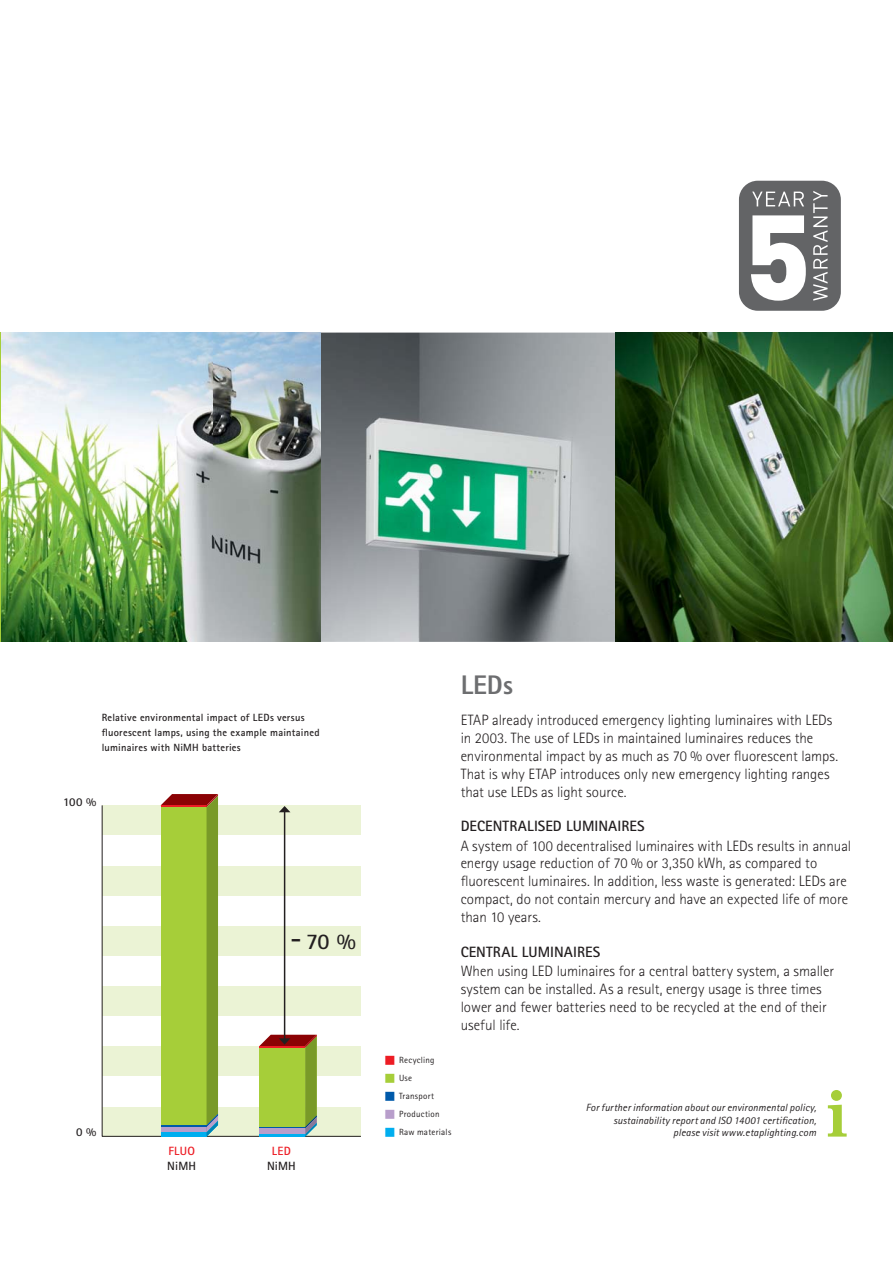
<style>
.page{position:relative;width:893px;height:1263px;background:#fff}
.page>*{position:absolute;margin:0;border:0;box-sizing:border-box;transform-origin:0 0}
.t1{font:800 26.85px "Rotis Sans Serif Pro";color:#6d6e70}
.t2{font:700 22.5px "Rotis Sans Serif Pro";color:#231f20}
.t3{font:300 15px/18px "Rotis Sans Serif Pro";color:#231f20}
.t4{font:700 15px "Rotis Sans Serif Pro";letter-spacing:.01em;color:#231f20}
.t5{font:700 12px "Rotis Sans Serif Pro";letter-spacing:.01em;color:#231f20}
.t6{font:700 12px "Rotis Sans Serif Pro";letter-spacing:.025em;color:#ed1c24}
.t7{font:italic 10.5px/12.6px "Rotis Sans Serif Pro";letter-spacing:.01em;color:#231f20;text-align:right}
.t8{font:700 10.5px/15px "Rotis Sans Serif Pro";letter-spacing:.025em;color:#231f20}
.t9{font:9px/18px "Rotis Sans Serif Pro";letter-spacing:.03em;color:#231f20}
</style>
<div class="page">
<hr style="left:0;top:333px;width:1px;height:309px;background:#a6ce39">
<img style="left:320px;top:333px;width:573px;height:309px">
<img style="left:1px;top:333px;width:319px;height:309px">
<svg style="left:102px;top:805px;width:259px;height:332px"></svg>
<svg style="left:161px;top:794px;width:57px;height:343px;background:#9abc3a"></svg>
<div style="left:739px;top:181px;width:102px;height:130px;background:#636466;border-radius:19px"></div>
<svg style="left:752px;top:192px;width:52px;height:14px"></svg>
<svg style="left:813px;top:191px;width:14px;height:110px"></svg>
<svg style="left:751px;top:215px;width:55px;height:86px"></svg>
<svg style="left:828px;top:1090px;width:18px;height:47px"></svg>
<hr style="left:284px;top:812px;width:1px;height:227px;background:#231f20">
<svg style="left:259px;top:1035px;width:58px;height:102px;background:#98ac43"></svg>
<svg style="left:279px;top:806px;width:11px;height:6px"></svg>
<p class="t8" style="left:102px;top:711px;width:219px">Relative environmental impact of LEDs versus fluorescent lamps, using the example maintained luminaires with NiMH batteries</p>
<p class="t5" style="left:63px;top:798px;width:35px">100 %</p>
<p class="t5" style="left:76px;top:1127px;width:22px">0 %</p>
<p class="t6" style="left:168px;top:1147px;width:28px">FLUO</p>
<p class="t5" style="left:167px;top:1162px;width:30px">NiMH</p>
<h2 class="t2" style="left:291px;top:932px;width:67px">- 70 %</h2>
<p class="t6" style="left:272px;top:1147px;width:20px">LED</p>
<p class="t5" style="left:267px;top:1162px;width:30px">NiMH</p>
<h1 class="t1" style="left:461px;top:676px;width:54px">LEDs</h1>
<p class="t3" style="left:461px;top:712px;width:379px">ETAP already introduced emergency lighting luminaires with LEDs in 2003. The use of LEDs in maintained luminaires reduces the environmental impact by as much as 70 % over fluorescent lamps.<br>That is why ETAP introduces only new emergency lighting ranges that use LEDs as light source.</p>
<p class="t4" style="left:461px;top:820px;width:185px">DECENTRALISED LUMINAIRES</p>
<p class="t3" style="left:461px;top:837px;width:392px">A system of 100 decentralised luminaires with LEDs results in annual energy usage reduction of 70 % or 3,350 kWh, as compared to fluorescent luminaires. In addition, less waste is generated: LEDs are compact, do not contain mercury and have an expected life of more than 10 years.</p>
<p class="t4" style="left:461px;top:946px;width:141px">CENTRAL LUMINAIRES</p>
<p class="t3" style="left:461px;top:963px;width:375px">When using LED luminaires for a central battery system, a smaller system can be installed. As a result, energy usage is three times lower and fewer batteries need to be recycled at the end of their useful life.</p>
<p class="t9" style="left:399px;top:1052px;width:54px">Recycling<br>Use<br>Transport<br>Production<br>Raw materials</p>
<p class="t7" style="left:586px;top:1102px;width:232px">For further information about our environmental policy, sustainability report and ISO 14001 certification, please visit www.etaplighting.com</p>
</div>
